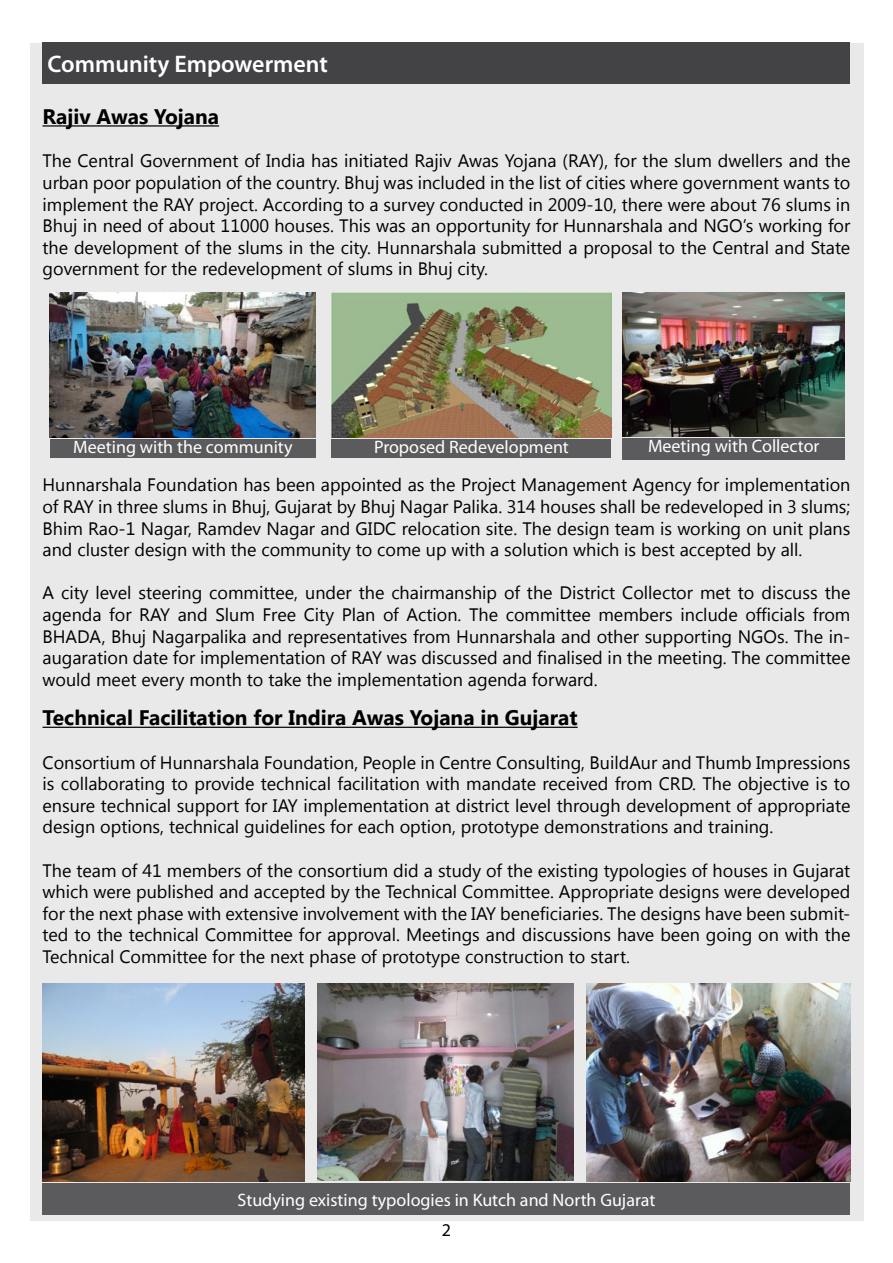
<style>
.page{position:relative;width:893px;height:1263px;background:#fff}
.page>*{position:absolute;margin:0;border:0;box-sizing:border-box;transform-origin:0 0}
.t1{font:600 24px "Myriad Pro";color:#fff}
.t2{font:700 21px "Segoe UI";color:#000}
.t3{font:18px/21.6px "Segoe UI";color:#000;text-align:justify}
.t4{font:18px "Myriad Pro";color:#fff}
.t5{font:18px "Myriad Pro";color:#000}
</style>
<div class="page">
<div style="left:30px;top:43px;width:833px;height:1177px;background:#e9e9ea"></div>
<div style="left:43px;top:43px;width:807px;height:41px;background:#434345"></div>
<hr style="left:43px;top:125px;width:176px;height:2px;background:#000">
<hr style="left:43px;top:727px;width:535px;height:1px;background:#000">
<img style="left:50px;top:292px;width:266px;height:145px">
<div style="left:50px;top:439px;width:266px;height:19px;background:#5b5b5e"></div>
<img style="left:622px;top:292px;width:222px;height:144px">
<div style="left:332px;top:439px;width:279px;height:19px;background:#5b5b5e"></div>
<div style="left:622px;top:438px;width:223px;height:21px;background:#5b5b5e"></div>
<img style="left:43px;top:983px;width:261px;height:198px">
<img style="left:318px;top:983px;width:255px;height:197px">
<img style="left:587px;top:983px;width:263px;height:198px">
<div style="left:43px;top:1183px;width:807px;height:32px;background:#5b5b5e"></div>
<img style="left:332px;top:292px;width:279px;height:145px">
<h1 class="t1" style="left:47px;top:49px;width:282px">Community Empowerment</h1>
<p class="t2" style="left:43px;top:102px;width:178px">Rajiv Awas Yojana</p>
<p class="t3" style="left:43px;top:149px;width:809px">The Central Government of India has initiated Rajiv Awas Yojana (RAY), for the slum dwellers and the urban poor population of the country. Bhuj was included in the list of cities where government wants to implement the RAY project. According to a survey conducted in 2009-10, there were about 76 slums in Bhuj in need of about 11000 houses. This was an opportunity for Hunnarshala and NGO’s working for the development of the slums in the city. Hunnarshala submitted a proposal to the Central and State government for the redevelopment of slums in Bhuj city.</p>
<p class="t4" style="left:73px;top:436px;width:221px">Meeting with the community</p>
<p class="t4" style="left:374px;top:436px;width:196px">Proposed Redevelopment</p>
<p class="t4" style="left:648px;top:435px;width:173px">Meeting with Collector</p>
<p class="t3" style="left:43px;top:473px;width:809px">Hunnarshala Foundation has been appointed as the Project Management Agency for implementation of RAY in three slums in Bhuj, Gujarat by Bhuj Nagar Palika. 314 houses shall be redeveloped in 3 slums; Bhim Rao-1 Nagar, Ramdev Nagar and GIDC relocation site. The design team is working on unit plans and cluster design with the community to come up with a solution which is best accepted by all.</p>
<p class="t3" style="left:43px;top:581px;width:809px">A city level steering committee, under the chairmanship of the District Collector met to discuss the agenda for RAY and Slum Free City Plan of Action. The committee members include officials from BHADA, Bhuj Nagarpalika and representatives from Hunnarshala and other supporting NGOs. The in&shy;augaration date for implementation of RAY was discussed and finalised in the meeting. The committee would meet every month to take the implementation agenda forward.</p>
<p class="t2" style="left:43px;top:703px;width:537px">Technical Facilitation for Indira Awas Yojana in Gujarat</p>
<p class="t3" style="left:43px;top:751px;width:809px">Consortium of Hunnarshala Foundation, People in Centre Consulting, BuildAur and Thumb Impressions is collaborating to provide technical facilitation with mandate received from CRD. The objective is to ensure technical support for IAY implementation at district level through development of appropriate design options, technical guidelines for each option, prototype demonstrations and training.</p>
<p class="t3" style="left:43px;top:859px;width:809px">The team of 41 members of the consortium did a study of the existing typologies of houses in Gujarat which were published and accepted by the Technical Committee. Appropriate designs were developed for the next phase with extensive involvement with the IAY beneficiaries. The designs have been submit&shy;ted to the technical Committee for approval. Meetings and discussions have been going on with the Technical Committee for the next phase of prototype construction to start.</p>
<p class="t4" style="left:238px;top:1189px;width:419px">Studying existing typologies in Kutch and North Gujarat</p>
<p class="t5" style="left:442px;top:1219px;width:11px">2</p>
</div>
